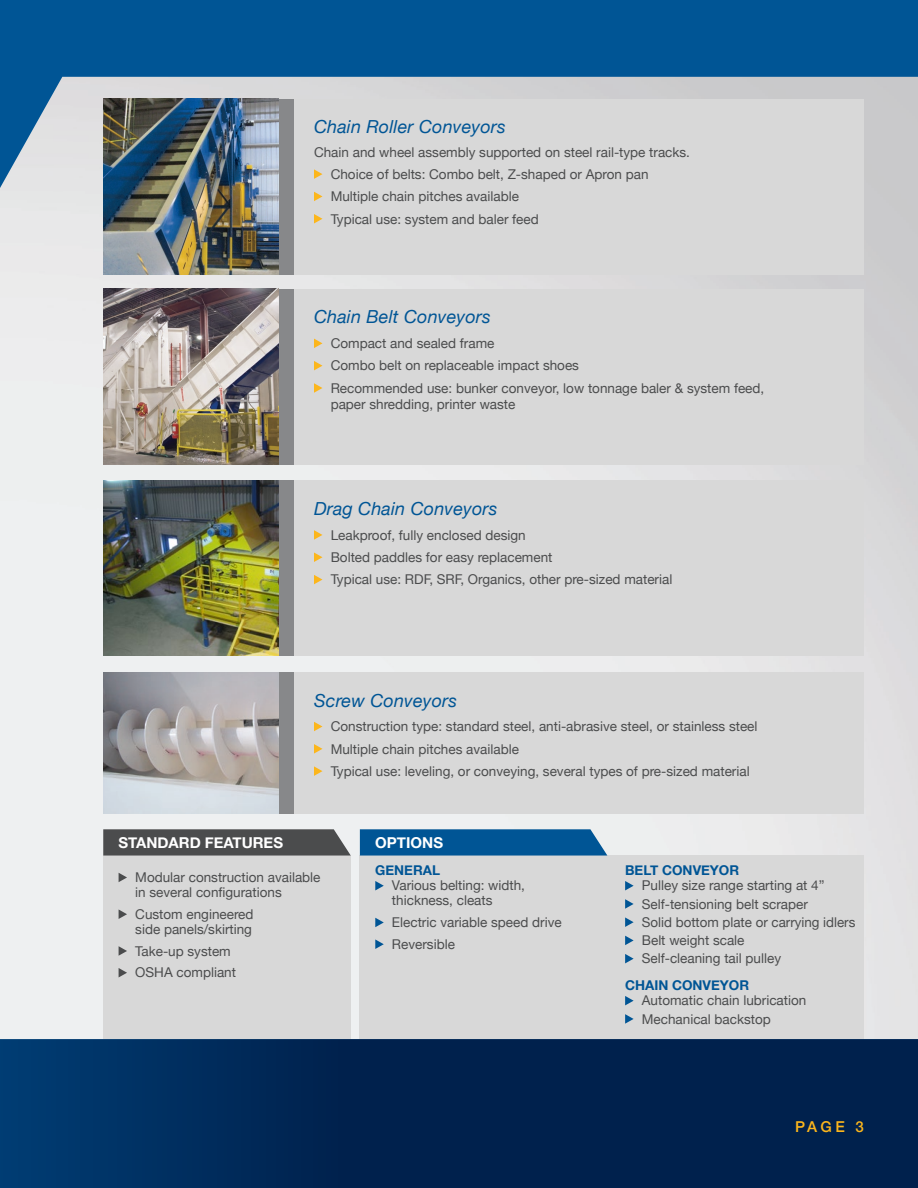
<style>
.page{position:relative;width:918px;height:1188px;background:#fff}
.page>*{position:absolute;margin:0;border:0;box-sizing:border-box;transform-origin:0 0}
.t1{font:italic 18px "Helvetica Neue";letter-spacing:.01em;color:#005595}
.t2{font:700 15px "Helvetica Neue";color:#fff}
.t3{font:500 15px "Helvetica Neue";color:#fcb61c}
.t4{font:13.5px/22.4px "Helvetica Neue";color:#4b4c4d}
.t5{font:700 13.5px "Helvetica Neue";color:#005595}
</style>
<div class="page">
<img style="left:0;top:188px;width:918px;height:851px">
<svg style="left:0;top:1039px;width:918px;height:149px;background:#002655"></svg>
<div style="left:103px;top:480px;width:761px;height:176px;background:#d8d8d8"></div>
<svg style="left:314px;top:530px;width:8px;height:10px"></svg>
<svg style="left:314px;top:552px;width:8px;height:10px"></svg>
<svg style="left:314px;top:575px;width:8px;height:9px"></svg>
<div style="left:103px;top:289px;width:761px;height:175px;background:#d8d8d8"></div>
<svg style="left:314px;top:339px;width:8px;height:9px"></svg>
<svg style="left:314px;top:361px;width:8px;height:9px"></svg>
<svg style="left:314px;top:383px;width:8px;height:10px"></svg>
<div style="left:103px;top:99px;width:761px;height:175px;background:#d8d8d8"></div>
<svg style="left:314px;top:192px;width:8px;height:9px"></svg>
<svg style="left:314px;top:214px;width:8px;height:10px"></svg>
<img style="left:103px;top:480px;width:176px;height:176px">
<img style="left:103px;top:289px;width:176px;height:175px">
<img style="left:103px;top:188px;width:176px;height:86px">
<div style="left:279px;top:480px;width:15px;height:176px;background:#87888a"></div>
<div style="left:279px;top:289px;width:15px;height:175px;background:#87888a"></div>
<div style="left:279px;top:99px;width:15px;height:175px;background:#87888a"></div>
<div style="left:103px;top:672px;width:761px;height:141px;background:#d8d8d8"></div>
<svg style="left:314px;top:722px;width:8px;height:9px"></svg>
<svg style="left:314px;top:744px;width:8px;height:10px"></svg>
<svg style="left:314px;top:766px;width:8px;height:10px"></svg>
<div style="left:103px;top:856px;width:248px;height:183px;background:#d8d8d8"></div>
<div style="left:360px;top:856px;width:504px;height:183px;background:#d8d8d8"></div>
<img style="left:103px;top:672px;width:176px;height:141px">
<div style="left:279px;top:672px;width:15px;height:141px;background:#87888a"></div>
<svg style="left:0;top:0;width:918px;height:188px"></svg>
<svg style="left:103px;top:829px;width:248px;height:27px;background:#555657"></svg>
<svg style="left:360px;top:829px;width:247px;height:27px;background:#0e5d9a"></svg>
<svg style="left:119px;top:873px;width:8px;height:9px"></svg>
<svg style="left:119px;top:909px;width:8px;height:10px"></svg>
<svg style="left:119px;top:946px;width:8px;height:10px"></svg>
<svg style="left:119px;top:968px;width:8px;height:9px"></svg>
<svg style="left:375px;top:881px;width:9px;height:9px"></svg>
<svg style="left:375px;top:918px;width:9px;height:9px"></svg>
<svg style="left:375px;top:939px;width:9px;height:10px"></svg>
<svg style="left:625px;top:881px;width:9px;height:9px"></svg>
<svg style="left:625px;top:899px;width:9px;height:10px"></svg>
<svg style="left:625px;top:917px;width:9px;height:10px"></svg>
<svg style="left:625px;top:936px;width:9px;height:9px"></svg>
<svg style="left:625px;top:954px;width:9px;height:9px"></svg>
<svg style="left:625px;top:996px;width:9px;height:9px"></svg>
<svg style="left:625px;top:1014px;width:9px;height:10px"></svg>
<h1 class="t1" style="left:314px;top:114px;width:193px">Chain Roller Conveyors</h1>
<p class="t4" style="left:331px;top:141px;width:361px;text-indent:-17px">Chain and wheel assembly supported on steel rail-type tracks.<br>Choice of belts: Combo belt, Z-shaped or Apron pan Multiple chain pitches available<br>Typical use: system and baler feed</p>
<h1 class="t1" style="left:314px;top:304px;width:178px">Chain Belt Conveyors</h1>
<p class="t4" style="left:331px;top:333px;width:435px">Compact and sealed frame<br>Combo belt on replaceable impact shoes<br>Recommended use: bunker conveyor, low tonnage baler &amp; system feed,</p>
<p class="t4" style="left:331px;top:394px;width:186px">paper shredding, printer waste</p>
<h1 class="t1" style="left:314px;top:496px;width:185px">Drag Chain Conveyors</h1>
<p class="t4" style="left:331px;top:524px;width:343px">Leakproof, fully enclosed design<br>Bolted paddles for easy replacement<br>Typical use: RDF, SRF, Organics, other pre-sized material</p>
<h1 class="t1" style="left:314px;top:687px;width:145px">Screw Conveyors</h1>
<p class="t4" style="left:331px;top:716px;width:428px">Construction type: standard steel, anti-abrasive steel, or stainless steel<br>Multiple chain pitches available<br>Typical use: leveling, or conveying, several types of pre-sized material</p>
<p class="t2" style="left:119px;top:831px;width:166px">STANDARD FEATURES</p>
<p class="t4" style="left:135px;top:871px;width:187px;line-height:15px">Modular construction available in several configurations</p>
<p class="t4" style="left:135px;top:907px;width:120px;line-height:15px">Custom engineered side panels/skirting</p>
<p class="t4" style="left:135px;top:941px;width:102px;line-height:21.8px">Take-up system<br>OSHA compliant</p>
<p class="t2" style="left:375px;top:831px;width:69px">OPTIONS</p>
<p class="t5" style="left:375px;top:860px;width:66px">GENERAL</p>
<p class="t4" style="left:392px;top:879px;width:135px;line-height:15px">Various belting: width, thickness, cleats</p>
<p class="t4" style="left:392px;top:912px;width:171px;line-height:21.8px">Electric variable speed drive<br>Reversible</p>
<p class="t5" style="left:625px;top:860px;width:116px">BELT CONVEYOR</p>
<p class="t4" style="left:642px;top:877px;width:215px;line-height:18.3px">Pulley size range starting at 4”<br>Self-tensioning belt scraper<br>Solid bottom plate or carrying idlers<br>Belt weight scale<br>Self-cleaning tail pulley</p>
<p class="t5" style="left:625px;top:975px;width:126px">CHAIN CONVEYOR</p>
<p class="t4" style="left:642px;top:992px;width:166px;line-height:18.3px">Automatic chain lubrication<br>Mechanical backstop</p>
<p class="t3" style="left:795px;top:1115px;width:70px">PAGE 3</p>
</div>
